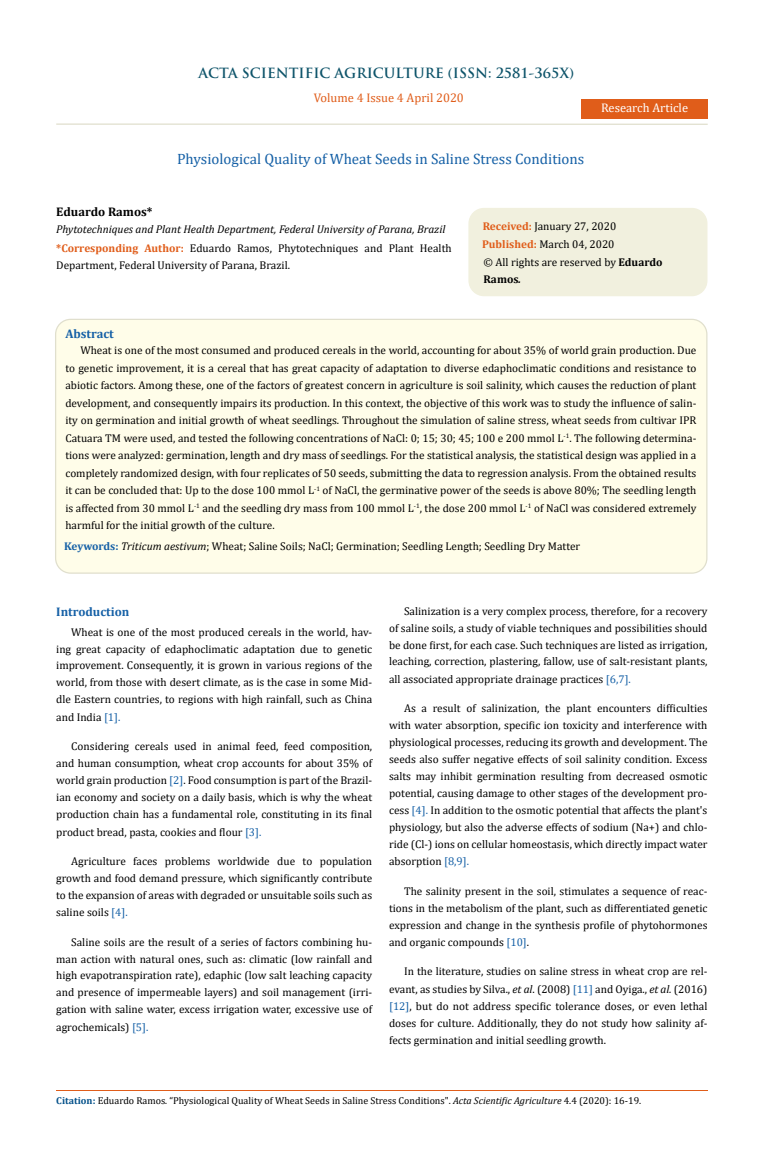
<style>
.page{position:relative;width:764px;height:1170px;background:#fff}
.page>*{position:absolute;margin:0;border:0;box-sizing:border-box;transform-origin:0 0}
.t1{font:15px "Cambria";color:#1560a6}
.t2{font:700 13.75px "Trajan Pro";color:#0e546a}
.t3{font:12.5px "Cambria";color:#e05d1a}
.t4{font:700 12.5px "Cambria";color:#1560a6}
.t5{font:12.5px "Cambria";color:#fff}
.t6{font:700 12.5px "Cambria";color:#000}
.t7{font:11.25px/17px "Cambria";color:#000;text-align:justify}
.t8{font:10px "Cambria";color:#000}
.s1{font-style:italic}
.s2{font-weight:700;color:#e05d1a}
.s3{font-weight:700}
.s4{font-weight:700;font-style:italic}
.s5{font-weight:700;color:#1560a6}
.s6{color:#1560a6}
.s7{font-weight:700;color:#035089}
</style>
<div class="page">
<div style="left:581px;top:99px;width:126px;height:20px;background:#e05d1a"></div>
<div style="left:56px;top:319px;width:651px;height:254px;background:#fffde9;border-radius:15px"></div>
<div style="left:55px;top:319px;width:652px;height:255px;border:1px solid #e0dfcd;border-radius:15px"></div>
<div style="left:469px;top:208px;width:238px;height:88px;background:#f1f0de;border-radius:15px"></div>
<div style="left:468px;top:208px;width:239px;height:88px;border:1px solid #f1f0de;border-radius:15px"></div>
<hr style="left:56px;top:123px;width:651px;height:2px;background:#e0dfcd">
<hr style="left:56px;top:1090px;width:651px;height:1px;background:#e05d1a">
<p class="t2" style="left:199px;top:64px;width:377px">ACTA SCIENTIFIC AGRICULTURE (ISSN: 2581-365X)</p>
<p class="t3" style="left:314px;top:91px;width:152px">Volume 4 Issue 4 April 2020</p>
<h1 class="t1" style="left:177px;top:150px;width:409px">Physiological Quality of Wheat Seeds in Saline Stress Conditions</h1>
<p class="t5" style="left:601px;top:100px;width:89px">Research Article</p>
<p class="t6" style="left:56px;top:203px;width:98px">Eduardo Ramos*</p>
<p class="t7" style="left:56px;top:221px;width:397px;line-height:17.9px;text-align:left"><span class="s1">Phytotechniques and Plant Health Department, Federal University of Parana, Brazil </span><span class="s2">*Corresponding Author:</span> Eduardo Ramos, Phytotechniques and Plant Health<br>Department, Federal University of Parana, Brazil.</p>
<p class="t4" style="left:65px;top:325px;width:50px">Abstract</p>
<p class="t7" style="left:482px;top:217px;width:182px;line-height:17.9px;text-align:left"><span class="s2">Received:</span> January 27, 2020<br><span class="s2">Published:</span> March 04, 2020<br>© All rights are reserved by <span class="s3">Eduardo<br>Ramos</span><span class="s4">.</span></p>
<p class="t7" style="left:65px;top:342px;width:632px;line-height:17.5px;text-indent:15px">Wheat is one of the most consumed and produced cereals in the world, accounting for about 35% of world grain production. Due to genetic improvement, it is a cereal that has great capacity of adaptation to diverse edaphoclimatic conditions and resistance to abiotic factors. Among these, one of the factors of greatest concern in agriculture is soil salinity, which causes the reduction of plant development, and consequently impairs its production. In this context, the objective of this work was to study the influence of salin&shy;ity on germination and initial growth of wheat seedlings. Throughout the simulation of saline stress, wheat seeds from cultivar IPR Catuara TM were used, and tested the following concentrations of NaCl: 0; 15; 30; 45; 100 e 200 mmol L<sup>-1</sup>. The following determina&shy;tions were analyzed: germination, length and dry mass of seedlings. For the statistical analysis, the statistical design was applied in a completely randomized design, with four replicates of 50 seeds, submitting the data to regression analysis. From the obtained results it can be concluded that: Up to the dose 100 mmol L<sup>-1</sup> of NaCl, the germinative power of the seeds is above 80%; The seedling length is affected from 30 mmol L<sup>-1</sup> and the seedling dry mass from 100 mmol L<sup>-1</sup>, the dose 200 mmol L<sup>-1</sup> of NaCl was considered extremely harmful for the initial growth of the culture.</p>
<p class="t7" style="left:64px;top:538px;width:517px"><span class="s5">Keywords:</span> <span class="s1">Triticum aestivum</span>; Wheat; Saline Soils; NaCl; Germination; Seedling Length; Seedling Dry Matter</p>
<p class="t4" style="left:56px;top:603px;width:75px">Introduction</p>
<p class="t7" style="left:56px;top:623px;width:317px;text-indent:15px">Wheat is one of the most produced cereals in the world, hav&shy;ing great capacity of edaphoclimatic adaptation due to genetic improvement. Consequently, it is grown in various regions of the world, from those with desert climate, as is the case in some Mid&shy;dle Eastern countries, to regions with high rainfall, such as China and India <span class="s6">[1].</span></p>
<p class="t7" style="left:56px;top:738px;width:317px;text-indent:15px">Considering cereals used in animal feed, feed composition, and human consumption, wheat crop accounts for about 35% of world grain production <span class="s6">[2]</span>. Food consumption is part of the Brazil&shy;ian economy and society on a daily basis, which is why the wheat production chain has a fundamental role, constituting in its final product bread, pasta, cookies and flour <span class="s6">[3].</span></p>
<p class="t7" style="left:56px;top:853px;width:317px;text-indent:15px">Agriculture faces problems worldwide due to population growth and food demand pressure, which significantly contribute to the expansion of areas with degraded or unsuitable soils such as saline soils <span class="s6">[4].</span></p>
<p class="t7" style="left:56px;top:933px;width:317px;text-indent:15px">Saline soils are the result of a series of factors combining hu&shy;man action with natural ones, such as: climatic (low rainfall and high evapotranspiration rate), edaphic (low salt leaching capacity and presence of impermeable layers) and soil management (irri&shy;gation with saline water, excess irrigation water, excessive use of agrochemicals) <span class="s6">[5].</span></p>
<p class="t7" style="left:389px;top:602px;width:320px;text-indent:15px">Salinization is a very complex process, therefore, for a recovery of saline soils, a study of viable techniques and possibilities should be done first, for each case. Such techniques are listed as irrigation, leaching, correction, plastering, fallow, use of salt-resistant plants, all associated appropriate drainage practices <span class="s6">[6,7].</span></p>
<p class="t7" style="left:389px;top:700px;width:320px;text-indent:15px">As a result of salinization, the plant encounters difficulties with water absorption, specific ion toxicity and interference with physiological processes, reducing its growth and development. The seeds also suffer negative effects of soil salinity condition. Excess salts may inhibit germination resulting from decreased osmotic potential, causing damage to other stages of the development pro&shy;cess <span class="s6">[4].</span> In addition to the osmotic potential that affects the plant's physiology, but also the adverse effects of sodium (Na+) and chlo&shy;ride (Cl-) ions on cellular homeostasis, which directly impact water absorption <span class="s6">[8,9].</span></p>
<p class="t7" style="left:389px;top:882px;width:320px;text-indent:15px">The salinity present in the soil, stimulates a sequence of reac&shy;tions in the metabolism of the plant, such as differentiated genetic expression and change in the synthesis profile of phytohormones and organic compounds <span class="s6">[10]</span>.</p>
<p class="t7" style="left:389px;top:963px;width:320px;text-indent:15px">In the literature, studies on saline stress in wheat crop are rel&shy;evant, as studies by Silva., <span class="s1">et al</span>. (2008) <span class="s6">[11]</span> and Oyiga., <span class="s1">et al.</span> (2016) <span class="s6">[12]</span>, but do not address specific tolerance doses, or even lethal doses for culture. Additionally, they do not study how salinity af&shy;fects germination and initial seedling growth.</p>
<p class="t8" style="left:56px;top:1094px;width:586px"><span class="s7">Citation:</span> Eduardo Ramos<span class="s1">.</span> “Physiological Quality of Wheat Seeds in Saline Stress Conditions". <span class="s1">Acta Scientific Agriculture</span> 4.4 (2020): 16-19.</p>
</div>
